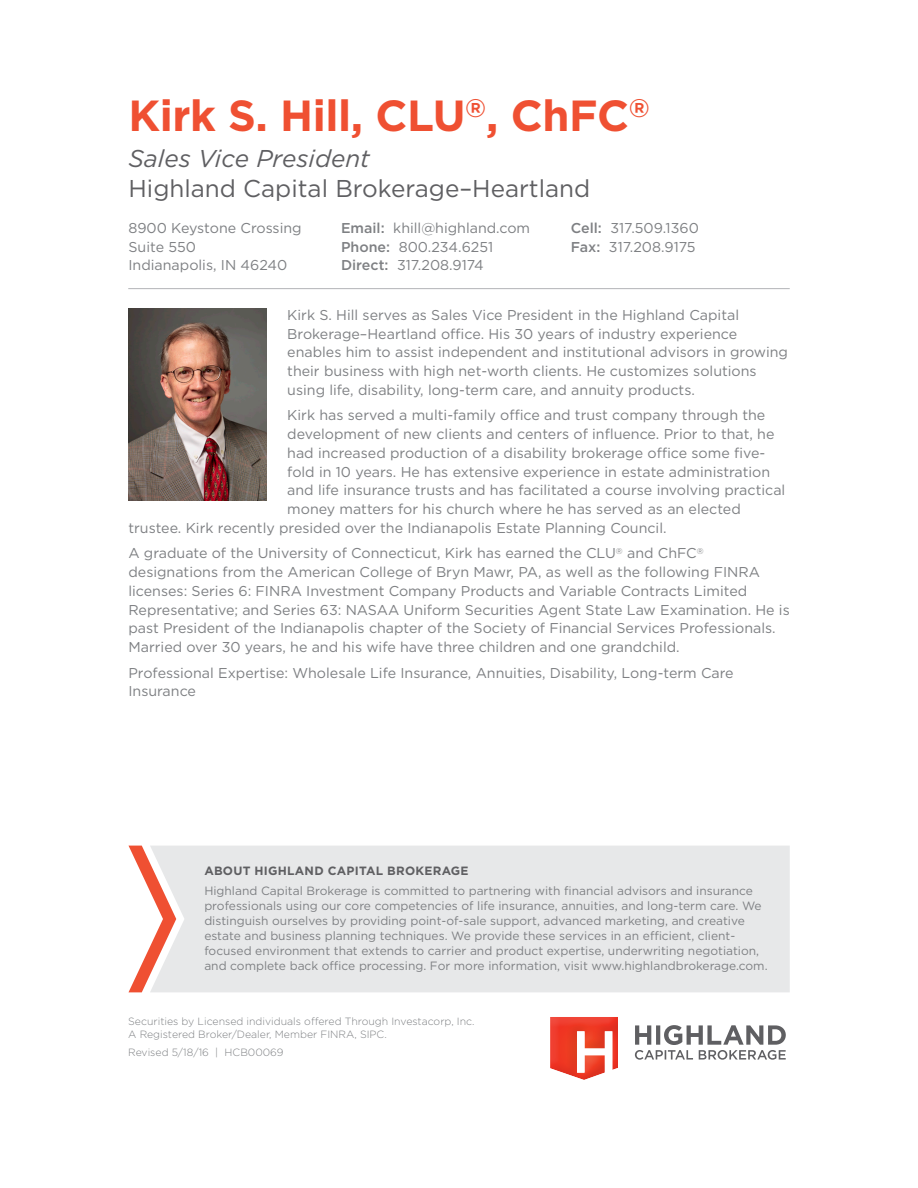
<style>
.page{position:relative;width:918px;height:1188px;background:#fff}
.page>*{position:absolute;margin:0;border:0;box-sizing:border-box;transform-origin:0 0}
.t1{font:700 43.5px "Gotham";letter-spacing:-.01em;color:#ef5032}
.t2{font:24.3px/29.1px "Gotham";color:#5f5f62}
.Bio_Paragraph_Style{font:14.25px/18.8px "Gotham";color:#7e8083}
.Bio_Paragraph_Style-2{font:12px/15px "Gotham";color:#7e8083}
.Bio_Subheader_Style{font:700 12px "Gotham";letter-spacing:.02em;color:#5f5f62}
.t3{font:300 10.5px/12.6px "Gotham";color:#7e8083}
.s1{font-style:italic}
.s2{font-weight:500}
</style>
<div class="page">
<svg style="left:128px;top:846px;width:22px;height:146px"></svg>
<div style="left:150px;top:846px;width:640px;height:146px;background:#e7e8e9"></div>
<hr style="left:128px;top:288px;width:662px;height:1px;background:#bbbcbf">
<img style="left:128px;top:308px;width:138px;height:192px">
<div style="left:545px;top:1016px;width:75px;height:68px;background:#231f20;opacity:.09"></div>
<svg style="left:635px;top:1025px;width:151px;height:35px"></svg>
<p class="t1" style="left:128px;top:87px;width:523px">Kirk S. Hill, CLU<sup>®</sup>, ChFC<sup>®</sup></p>
<p class="t2" style="left:128px;top:144px;width:463px"><span class="s1">Sales Vice President<br></span>Highland Capital Brokerage–Heartland</p>
<p class="Bio_Paragraph_Style" style="left:128px;top:218px;width:175px">8900 Keystone Crossing</p>
<p class="Bio_Paragraph_Style" style="left:128px;top:237px;width:69px">Suite 550</p>
<p class="Bio_Paragraph_Style" style="left:128px;top:256px;width:160px">Indianapolis, IN 46240</p>
<p class="Bio_Paragraph_Style" style="left:341px;top:218px;width:191px"><span class="s2">Email:</span> khill@highland.com</p>
<p class="Bio_Paragraph_Style" style="left:341px;top:237px;width:154px"><span class="s2">Phone:</span> 800.234.6251<br><span class="s2">Direct:</span> 317.208.9174</p>
<p class="Bio_Paragraph_Style" style="left:571px;top:218px;width:130px"><span class="s2">Cell:</span> 317.509.1360<br><span class="s2">Fax:</span> 317.208.9175</p>
<p class="Bio_Paragraph_Style" style="left:287px;top:305px;width:502px">Kirk S. Hill serves as Sales Vice President in the Highland Capital Brokerage–Heartland office. His 30 years of industry experience enables him to assist independent and institutional advisors in growing their business with high net-worth clients. He customizes solutions using life, disability, long-term care, and annuity products.</p>
<p class="Bio_Paragraph_Style" style="left:287px;top:406px;width:480px">Kirk has served a multi-family office and trust company through the</p>
<p class="Bio_Paragraph_Style" style="left:287px;top:424px;width:489px">development of new clients and centers of influence. Prior to that, he</p>
<p class="Bio_Paragraph_Style" style="left:287px;top:443px;width:480px">had increased production of a disability brokerage office some five-</p>
<p class="Bio_Paragraph_Style" style="left:287px;top:462px;width:485px">fold in 10 years. He has extensive experience in estate administration</p>
<p class="Bio_Paragraph_Style" style="left:287px;top:481px;width:500px">and life insurance trusts and has facilitated a course involving practical</p>
<p class="Bio_Paragraph_Style" style="left:287px;top:499px;width:455px">money matters for his church where he has served as an elected</p>
<p class="Bio_Paragraph_Style" style="left:128px;top:518px;width:540px">trustee. Kirk recently presided over the Indianapolis Estate Planning Council.</p>
<p class="Bio_Paragraph_Style" style="left:128px;top:544px;width:663px">A graduate of the University of Connecticut, Kirk has earned the CLU<sup>®</sup> and ChFC<sup>® </sup>designations from the American College of Bryn Mawr, PA, as well as the following FINRA licenses: Series 6: FINRA Investment Company Products and Variable Contracts Limited Representative; and Series 63: NASAA Uniform Securities Agent State Law Examination. He is past President of the Indianapolis chapter of the Society of Financial Services Professionals.<br>Married over 30 years, he and his wife have three children and one grandchild.</p>
<p class="Bio_Paragraph_Style" style="left:128px;top:663px;width:607px">Professional Expertise: Wholesale Life Insurance, Annuities, Disability, Long-term Care<br>Insurance</p>
<p class="Bio_Subheader_Style" style="left:204px;top:863px;width:266px">ABOUT HIGHLAND CAPITAL BROKERAGE</p>
<p class="Bio_Paragraph_Style-2" style="left:204px;top:883px;width:565px">Highland Capital Brokerage is committed to partnering with financial advisors and insurance professionals using our core competencies of life insurance, annuities, and long-term care. We distinguish ourselves by providing point-of-sale support, advanced marketing, and creative estate and business planning techniques. We provide these services in an efficient, client&shy;focused environment that extends to carrier and product expertise, underwriting negotiation, and complete back office processing. For more information, visit www.highlandbrokerage.com.</p>
<p class="t3" style="left:128px;top:1015px;width:348px">Securities by Licensed individuals offered Through Investacorp, Inc.<br>A Registered Broker/Dealer, Member FINRA, SIPC.</p>
<p class="t3" style="left:128px;top:1046px;width:157px">Revised 5/18/16 | HCB00069</p>
</div>
